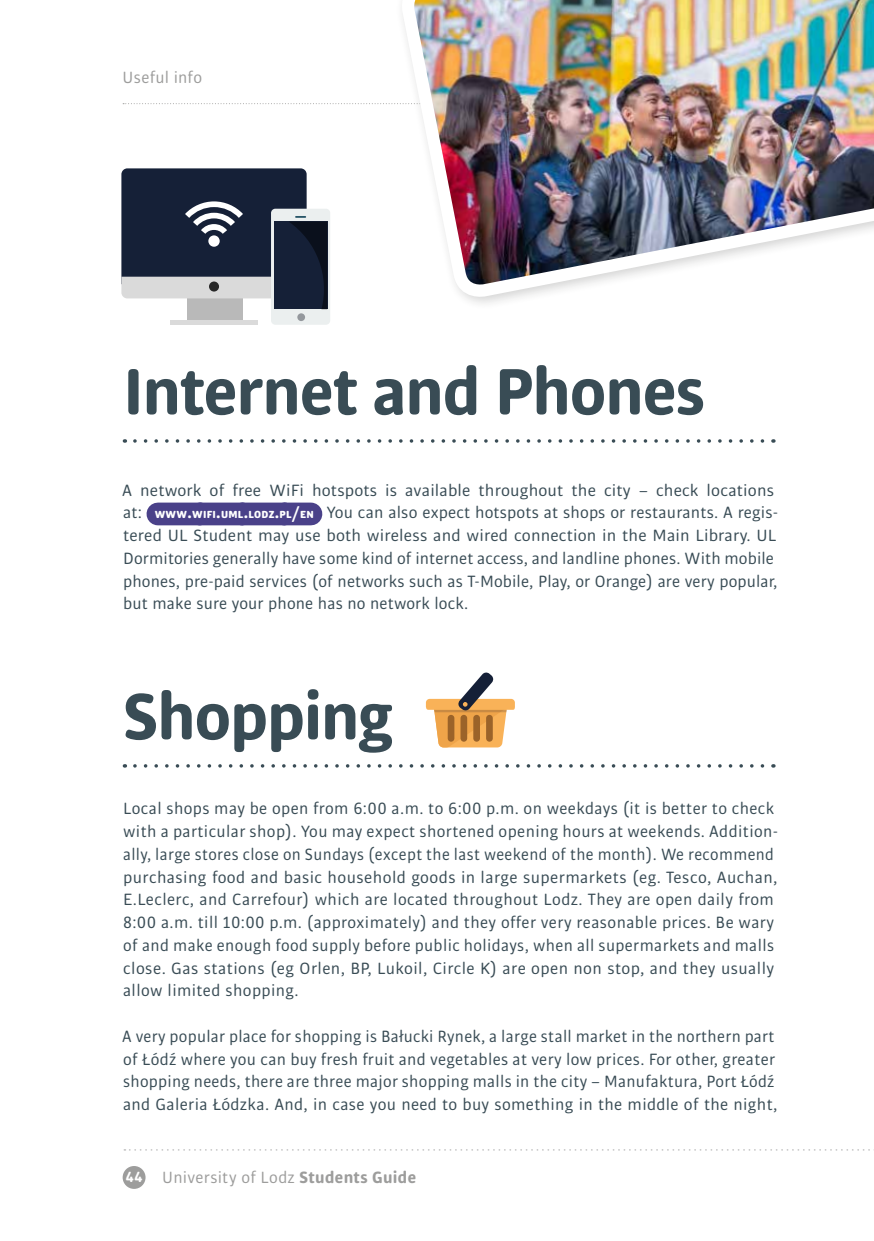
<style>
.page{position:relative;width:874px;height:1241px;background:#fff}
.page>*{position:absolute;margin:0;border:0;box-sizing:border-box;transform-origin:0 0}
.t1{font:700 70px "Bulo Rounded";letter-spacing:-.015em;color:#394c55}
.TEKST{font:17.5px/22.8px "Bulo Rounded";letter-spacing:.02em;color:#394c55}
.t2{font:17.5px "Bulo Rounded";letter-spacing:.015em;color:#9d9d9c}
.s1{font-weight:900;font-size:11.03px;color:#fff}
.s2{font-weight:900;font-size:15.75px;color:#fff}
.s3{font-weight:700;font-size:15.75px;color:#fff}
.s4{font-weight:700}
</style>
<div class="page">
<svg style="left:123px;top:103px;width:270px;height:1px"></svg>
<svg style="left:124px;top:1149px;width:750px;height:1px"></svg>
<div style="left:123px;top:1165px;width:22px;height:23px;background:#9d9d9c;border-radius:50%"></div>
<svg style="left:135px;top:439px;width:638px;height:3px"></svg>
<div style="left:158px;top:502px;width:153px;height:23px;background:#4a4189"></div>
<svg style="left:135px;top:764px;width:638px;height:3px"></svg>
<div style="left:188px;top:294px;width:55px;height:29px;background:#b9b9b9"></div>
<div style="left:170px;top:320px;width:87px;height:5px;background:#dadada"></div>
<div style="left:271px;top:209px;width:59px;height:116px;background:#ebefef;border-radius:4px"></div>
<div style="left:297px;top:313px;width:8px;height:8px;background:#94989d;border-radius:50%"></div>
<svg style="left:121px;top:168px;width:206px;height:141px;background:#4a5263"></svg>
<svg style="left:425px;top:672px;width:90px;height:75px"></svg>
<div style="left:447px;top:714px;width:7px;height:27px;background:#9b6329;border-radius:3px"></div>
<div style="left:460px;top:714px;width:7px;height:27px;background:#9b6329;border-radius:3px"></div>
<div style="left:473px;top:714px;width:6px;height:27px;background:#9b6329;border-radius:3px"></div>
<div style="left:486px;top:714px;width:6px;height:27px;background:#9b6329;border-radius:3px"></div>
<img style="left:394px;top:0;width:479px;height:304px">
<p class="t2" style="left:123px;top:67px;width:81px">Useful info</p>
<p class="t1" style="left:123px;top:346px;width:583px">Internet and Phones</p>
<p class="TEKST" style="left:122px;top:478px;width:657px">A network of free WiFi hotspots is available throughout the city – check locations at: <span class="s1">WWW</span><span class="s2">.</span><span class="s1">WIFI</span><span class="s2">.</span><span class="s1">UML</span><span class="s2">.</span><span class="s1">LODZ</span><span class="s2">.</span><span class="s1">PL</span><span class="s2">/</span><span class="s1">EN</span> You can also expect hotspots at shops or restaurants. A regis&shy;tered UL Student may use both wireless and wired connection in the Main Library. UL Dormitories generally have some kind of internet access, and landline phones. With mobile phones, pre-paid services (of networks such as T-Mobile, Play, or Orange) are very popular, but make sure your phone has no network lock.</p>
<p class="t1" style="left:123px;top:671px;width:271px">Shopping</p>
<p class="TEKST" style="left:123px;top:797px;width:656px">Local shops may be open from 6:00 a.m. to 6:00 p.m. on weekdays (it is better to check with a particular shop). You may expect shortened opening hours at weekends. Addition&shy;ally, large stores close on Sundays (except the last weekend of the month). We recommend purchasing food and basic household goods in large supermarkets (eg. Tesco, Auchan, E.Leclerc, and Carrefour) which are located throughout Lodz. They are open daily from 8:00 a.m. till 10:00 p.m. (approximately) and they offer very reasonable prices. Be wary of and make enough food supply before public holidays, when all supermarkets and malls close. Gas stations (eg Orlen, BP, Lukoil, Circle K) are open non stop, and they usually allow limited shopping.</p>
<p class="TEKST" style="left:122px;top:1024px;width:656px">A very popular place for shopping is Bałucki Rynek, a large stall market in the northern part of Łódź where you can buy fresh fruit and vegetables at very low prices. For other, greater shopping needs, there are three major shopping malls in the city – Manufaktura, Port Łódź and Galeria Łódzka. And, in case you need to buy something in the middle of the night,</p>
<p class="t2" style="left:125px;top:1166px;width:292px"><span class="s3">44</span> University of Lodz <span class="s4">Students Guide</span></p>
</div>
